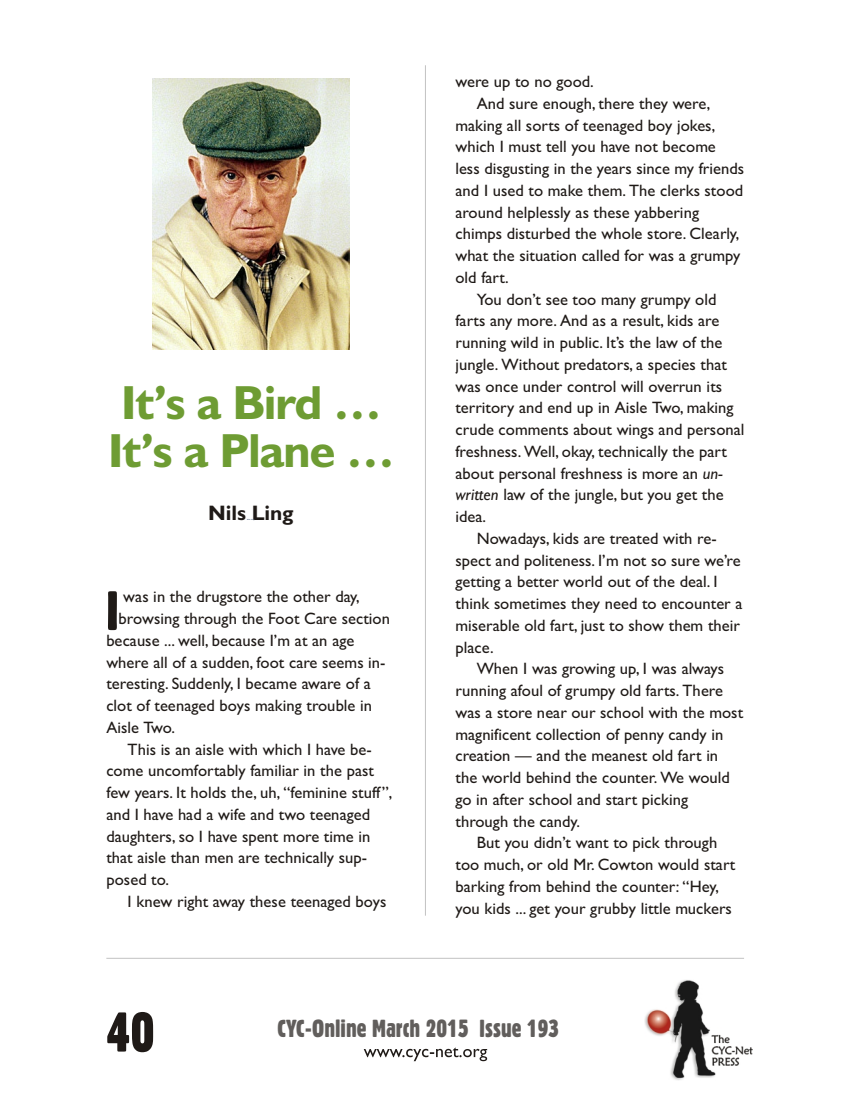
<style>
.page{position:relative;width:851px;height:1107px;background:#fff}
.page>*{position:absolute;margin:0;border:0;box-sizing:border-box;transform-origin:0 0}
.t1{font:54px "Gothic 821 Cn BT";color:#1f1a17}
.t2{font:700 48px/48px "Humanst 521 BT";letter-spacing:-.02em;color:#6e9c33}
.t3{font:24px "Gothic 821 Cn BT";color:#615e5c}
.t4{font:700 21px "Gill Sans";letter-spacing:-.005em;color:#1f1a17}
.t5{font:16.5px "Gill Sans";color:#1f1a17}
.t6{font:900 1.5px "Arial";color:#617087}
.s1{font-style:italic}
</style>
<div class="page">
<hr style="left:425px;top:65px;width:1px;height:851px;background:#c2c2c2">
<hr style="left:106px;top:958px;width:638px;height:1px;background:#c2c2c2">
<svg style="left:364px;top:1047px;width:123px;height:14px"></svg>
<img style="left:644px;top:980px;width:108px;height:100px">
<img style="left:152px;top:78px;width:197px;height:272px">
<h2 class="t2" style="left:108px;top:383px;width:288px">It’s a Bird …<br>It’s a Plane …</h2>
<p class="t4" style="left:208px;top:506px;width:87px">Nils Ling</p>
<p class="t6" style="left:247px;top:519px;width:9px">Nils Ling</p>
<h1 class="t1" style="left:106px;top:589px;width:14px">I</h1>
<p class="t5" style="left:123px;top:591px;width:238px">was in the drug store the other day,</p>
<p class="t5" style="left:119px;top:613px;width:273px">brows ing through the Foot Care section</p>
<p class="t5" style="left:106px;top:634px;width:249px">be cause ... well, be cause I’m at an age</p>
<p class="t5" style="left:106px;top:656px;width:281px">where all of a sudden, foot care seems in -</p>
<p class="t5" style="left:106px;top:678px;width:266px">terest ing. Suddenly, I be came aware of a</p>
<p class="t5" style="left:106px;top:700px;width:267px">clot of teen aged boys mak ing trou ble in</p>
<p class="t5" style="left:106px;top:721px;width:70px">Aisle Two.</p>
<p class="t5" style="left:128px;top:743px;width:246px">This is an aisle with which I have be -</p>
<p class="t5" style="left:106px;top:765px;width:269px">come un com fort ably fa mil iar in the past</p>
<p class="t5" style="left:106px;top:787px;width:287px">few years. It holds the, uh, “fem i nine stuff”,</p>
<p class="t5" style="left:106px;top:808px;width:265px">and I have had a wife and two teenaged</p>
<p class="t5" style="left:106px;top:830px;width:265px">daugh ters, so I have spent more time in</p>
<p class="t5" style="left:106px;top:852px;width:262px">that aisle than men are techni cally sup -</p>
<p class="t5" style="left:106px;top:874px;width:64px">posed to.</p>
<p class="t5" style="left:128px;top:895px;width:260px">I knew right away these teen aged boys</p>
<p class="t5" style="left:455px;top:76px;width:140px">were up to no good.</p>
<p class="t5" style="left:476px;top:97px;width:235px">And sure enough, there they were,</p>
<p class="t5" style="left:455px;top:119px;width:261px">mak ing all sorts of teenaged boy jokes,</p>
<p class="t5" style="left:455px;top:141px;width:262px">which I must tell you have not be come</p>
<p class="t5" style="left:455px;top:163px;width:290px">less dis gusting in the years since my friends</p>
<p class="t5" style="left:455px;top:184px;width:289px">and I used to make them. The clerks stood</p>
<p class="t5" style="left:455px;top:206px;width:245px">around help lessly as these yab ber ing</p>
<p class="t5" style="left:455px;top:228px;width:285px">chimps dis turbed the whole store. Clearly,</p>
<p class="t5" style="left:455px;top:250px;width:286px">what the sit u a tion called for was a grumpy</p>
<p class="t5" style="left:455px;top:271px;width:55px">old fart.</p>
<p class="t5" style="left:476px;top:293px;width:241px">You don’t see too many grumpy old</p>
<p class="t5" style="left:455px;top:315px;width:265px">farts any more. And as a re sult, kids are</p>
<p class="t5" style="left:455px;top:337px;width:268px">run ning wild in pub lic. It’s the law of the</p>
<p class="t5" style="left:455px;top:358px;width:273px">jun gle. With out pred a tors, a spe cies that</p>
<p class="t5" style="left:455px;top:380px;width:268px">was once under con trol will overrun its</p>
<p class="t5" style="left:455px;top:402px;width:280px">terri tory and end up in Aisle Two, mak ing</p>
<p class="t5" style="left:455px;top:424px;width:290px">crude comments about wings and personal</p>
<p class="t5" style="left:455px;top:445px;width:273px">fresh ness. Well, okay, tech ni cally the part</p>
<p class="t5" style="left:455px;top:467px;width:268px">about per sonal fresh ness is more an <span class="s1">un -</span></p>
<p class="t5" style="left:455px;top:489px;width:270px"><span class="s1">writ ten</span> law of the jun gle, but you get the</p>
<p class="t5" style="left:455px;top:511px;width:32px">idea.</p>
<p class="t5" style="left:476px;top:532px;width:241px">Now a days, kids are treated with re -</p>
<p class="t5" style="left:455px;top:554px;width:286px">spect and po liteness. I’m not so sure we’re</p>
<p class="t5" style="left:455px;top:576px;width:264px">get ting a better world out of the deal. I</p>
<p class="t5" style="left:455px;top:598px;width:289px">think some times they need to en coun ter a</p>
<p class="t5" style="left:455px;top:619px;width:286px">mis er a ble old fart, just to show them their</p>
<p class="t5" style="left:455px;top:641px;width:40px">place.</p>
<p class="t5" style="left:476px;top:663px;width:249px">When I was grow ing up, I was al ways</p>
<p class="t5" style="left:455px;top:685px;width:269px">run ning afoul of grumpy old farts. There</p>
<p class="t5" style="left:455px;top:706px;width:289px">was a store near our school with the most</p>
<p class="t5" style="left:455px;top:728px;width:269px">mag nif i cent col lec tion of penny candy in</p>
<p class="t5" style="left:455px;top:750px;width:264px">cre ation — and the meanest old fart in</p>
<p class="t5" style="left:455px;top:772px;width:276px">the world be hind the coun ter. We would</p>
<p class="t5" style="left:455px;top:793px;width:234px">go in after school and start pick ing</p>
<p class="t5" style="left:455px;top:815px;width:126px">through the candy.</p>
<p class="t5" style="left:476px;top:837px;width:242px">But you did n’t want to pick through</p>
<p class="t5" style="left:455px;top:859px;width:281px">too much, or old Mr. Cowton would start</p>
<p class="t5" style="left:455px;top:880px;width:265px">barking from be hind the coun ter: “Hey,</p>
<p class="t5" style="left:455px;top:902px;width:278px">you kids ... get your grubby lit tle muckers</p>
<h1 class="t1" style="left:106px;top:1011px;width:50px">40</h1>
<h3 class="t3" style="left:277px;top:1018px;width:283px">CYC-On line March 2015 Issue 193</h3>
</div>
